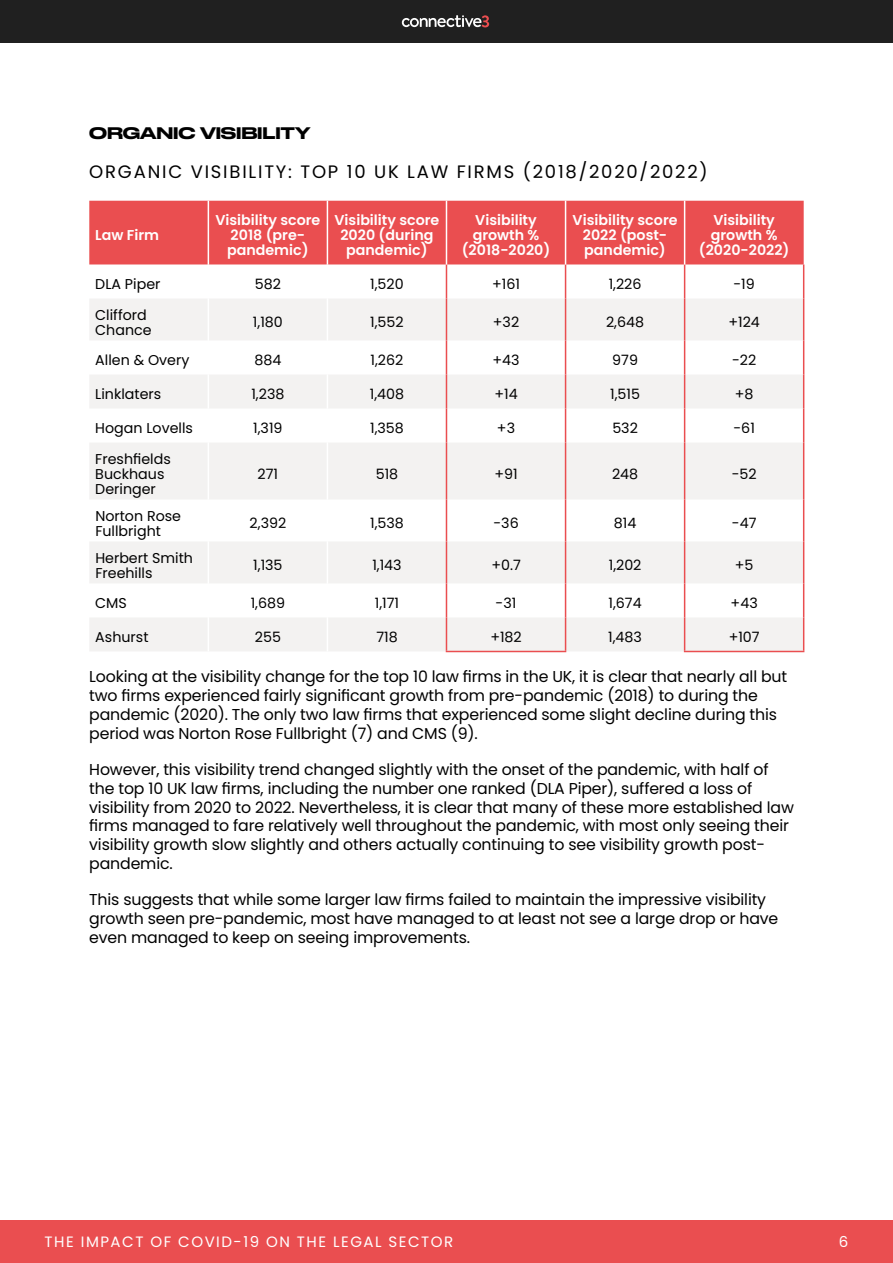
<style>
.page{position:relative;width:893px;height:1263px;background:#fff}
.page>*{position:absolute;margin:0;border:0;box-sizing:border-box;transform-origin:0 0}
.t1{font:18px "Poppins";letter-spacing:.1em;color:#000}
.t2{font:15.75px/18.9px "Poppins";letter-spacing:-.01em;color:#000}
.t3{font:500 15.75px "Druk Wide";letter-spacing:-.01em;color:#000}
.t4{font:15px "Poppins";letter-spacing:.1em;color:#fff}
.t5{font:14.25px/15px "Poppins";color:#000}
.t6{font:600 14.25px/15px "Poppins";color:#fff;text-align:center}
</style>
<div class="page">
<div style="left:0;top:1221px;width:893px;height:42px;background:#ea4e50"></div>
<div style="left:0;top:0;width:893px;height:42px;background:#202020"></div>
<svg style="left:402px;top:15px;width:87px;height:12px"></svg>
<div style="left:89px;top:201px;width:715px;height:63px;background:#ea4e50"></div>
<svg style="left:90px;top:298px;width:713px;height:353px;fill:#f3f2f1"></svg>
<hr style="left:446px;top:264px;width:1px;height:34px;background:#ea4e50">
<hr style="left:565px;top:264px;width:1px;height:34px;background:#ea4e50">
<hr style="left:446px;top:298px;width:1px;height:42px;background:#ea4e50">
<hr style="left:565px;top:298px;width:1px;height:42px;background:#ea4e50">
<hr style="left:446px;top:340px;width:1px;height:34px;background:#ea4e50">
<hr style="left:565px;top:340px;width:1px;height:34px;background:#ea4e50">
<hr style="left:446px;top:374px;width:1px;height:34px;background:#ea4e50">
<hr style="left:565px;top:374px;width:1px;height:34px;background:#ea4e50">
<hr style="left:446px;top:408px;width:1px;height:34px;background:#ea4e50">
<hr style="left:565px;top:408px;width:1px;height:34px;background:#ea4e50">
<hr style="left:446px;top:442px;width:1px;height:57px;background:#ea4e50">
<hr style="left:565px;top:442px;width:1px;height:57px;background:#ea4e50">
<hr style="left:446px;top:499px;width:1px;height:42px;background:#ea4e50">
<hr style="left:565px;top:499px;width:1px;height:42px;background:#ea4e50">
<hr style="left:446px;top:541px;width:1px;height:42px;background:#ea4e50">
<hr style="left:565px;top:541px;width:1px;height:42px;background:#ea4e50">
<hr style="left:446px;top:583px;width:1px;height:34px;background:#ea4e50">
<hr style="left:565px;top:583px;width:1px;height:34px;background:#ea4e50">
<hr style="left:446px;top:617px;width:1px;height:34px;background:#ea4e50">
<hr style="left:565px;top:617px;width:1px;height:34px;background:#ea4e50">
<hr style="left:446px;top:651px;width:120px;height:1px;background:#ea4e50">
<hr style="left:684px;top:264px;width:1px;height:34px;background:#ea4e50">
<hr style="left:803px;top:264px;width:1px;height:34px;background:#ea4e50">
<hr style="left:684px;top:298px;width:1px;height:42px;background:#ea4e50">
<hr style="left:803px;top:298px;width:1px;height:42px;background:#ea4e50">
<hr style="left:684px;top:340px;width:1px;height:34px;background:#ea4e50">
<hr style="left:803px;top:340px;width:1px;height:34px;background:#ea4e50">
<hr style="left:684px;top:374px;width:1px;height:34px;background:#ea4e50">
<hr style="left:803px;top:374px;width:1px;height:34px;background:#ea4e50">
<hr style="left:684px;top:408px;width:1px;height:34px;background:#ea4e50">
<hr style="left:803px;top:408px;width:1px;height:34px;background:#ea4e50">
<hr style="left:684px;top:442px;width:1px;height:57px;background:#ea4e50">
<hr style="left:803px;top:442px;width:1px;height:57px;background:#ea4e50">
<hr style="left:684px;top:499px;width:1px;height:42px;background:#ea4e50">
<hr style="left:803px;top:499px;width:1px;height:42px;background:#ea4e50">
<hr style="left:684px;top:541px;width:1px;height:42px;background:#ea4e50">
<hr style="left:803px;top:541px;width:1px;height:42px;background:#ea4e50">
<hr style="left:684px;top:583px;width:1px;height:34px;background:#ea4e50">
<hr style="left:803px;top:583px;width:1px;height:34px;background:#ea4e50">
<hr style="left:684px;top:617px;width:1px;height:34px;background:#ea4e50">
<hr style="left:803px;top:617px;width:1px;height:34px;background:#ea4e50">
<hr style="left:684px;top:651px;width:120px;height:1px;background:#ea4e50">
<hr style="left:208px;top:201px;width:1px;height:63px;background:#fff">
<hr style="left:327px;top:201px;width:1px;height:63px;background:#fff">
<hr style="left:208px;top:298px;width:1px;height:42px;background:#fff">
<hr style="left:327px;top:298px;width:1px;height:42px;background:#fff">
<hr style="left:208px;top:340px;width:1px;height:34px;background:#fff">
<hr style="left:327px;top:340px;width:1px;height:34px;background:#fff">
<hr style="left:208px;top:374px;width:1px;height:34px;background:#fff">
<hr style="left:327px;top:374px;width:1px;height:34px;background:#fff">
<hr style="left:208px;top:408px;width:1px;height:34px;background:#fff">
<hr style="left:327px;top:408px;width:1px;height:34px;background:#fff">
<hr style="left:208px;top:442px;width:1px;height:57px;background:#fff">
<hr style="left:327px;top:442px;width:1px;height:57px;background:#fff">
<hr style="left:208px;top:499px;width:1px;height:42px;background:#fff">
<hr style="left:327px;top:499px;width:1px;height:42px;background:#fff">
<hr style="left:208px;top:541px;width:1px;height:42px;background:#fff">
<hr style="left:327px;top:541px;width:1px;height:42px;background:#fff">
<hr style="left:208px;top:583px;width:1px;height:34px;background:#fff">
<hr style="left:327px;top:583px;width:1px;height:34px;background:#fff">
<hr style="left:208px;top:617px;width:1px;height:34px;background:#fff">
<hr style="left:327px;top:617px;width:1px;height:34px;background:#fff">
<hr style="left:446px;top:201px;width:1px;height:63px;background:#fff">
<hr style="left:565px;top:201px;width:1px;height:63px;background:#fff">
<hr style="left:684px;top:201px;width:1px;height:63px;background:#fff">
<p class="t3" style="left:89px;top:120px;width:223px">ORGANIC VISIBILITY</p>
<p class="t1" style="left:89px;top:161px;width:620px">ORGANIC VISIBILITY: TOP 10 UK LAW FIRMS (2018/2020/2022)</p>
<p class="t6" style="left:95px;top:228px;width:65px">Law Firm</p>
<p class="t6" style="left:215px;top:213px;width:106px">Visibility score<br>2018 (pre&shy;pandemic)</p>
<p class="t6" style="left:334px;top:213px;width:106px">Visibility score<br>2020 (during pandemic)</p>
<p class="t6" style="left:462px;top:213px;width:90px">Visibility growth % (2018-2020)</p>
<p class="t6" style="left:573px;top:213px;width:106px">Visibility score<br>2022 (post&shy;pandemic)</p>
<p class="t6" style="left:699px;top:213px;width:92px">Visibility growth % (2020-2022)</p>
<p class="t5" style="left:95px;top:277px;width:67px">DLA Piper</p>
<p class="t5" style="left:255px;top:277px;width:28px">582</p>
<p class="t5" style="left:370px;top:277px;width:35px">1,520</p>
<p class="t5" style="left:492px;top:277px;width:29px">+161</p>
<p class="t5" style="left:609px;top:277px;width:34px">1,226</p>
<p class="t5" style="left:733px;top:277px;width:23px">-19</p>
<p class="t5" style="left:95px;top:307px;width:58px">Clifford<br>Chance</p>
<p class="t5" style="left:253px;top:315px;width:31px">1,180</p>
<p class="t5" style="left:370px;top:315px;width:35px">1,552</p>
<p class="t5" style="left:493px;top:315px;width:28px">+32</p>
<p class="t5" style="left:606px;top:315px;width:40px">2,648</p>
<p class="t5" style="left:728px;top:315px;width:33px">+124</p>
<p class="t5" style="left:95px;top:353px;width:96px">Allen &amp; Overy</p>
<p class="t5" style="left:254px;top:353px;width:28px">884</p>
<p class="t5" style="left:371px;top:353px;width:34px">1,262</p>
<p class="t5" style="left:492px;top:353px;width:29px">+43</p>
<p class="t5" style="left:612px;top:353px;width:27px">979</p>
<p class="t5" style="left:732px;top:353px;width:26px">-22</p>
<p class="t5" style="left:95px;top:387px;width:68px">Linklaters</p>
<p class="t5" style="left:251px;top:387px;width:34px">1,238</p>
<p class="t5" style="left:370px;top:387px;width:36px">1,408</p>
<p class="t5" style="left:494px;top:387px;width:25px">+14</p>
<p class="t5" style="left:610px;top:387px;width:31px">1,515</p>
<p class="t5" style="left:735px;top:387px;width:20px">+8</p>
<p class="t5" style="left:95px;top:421px;width:99px">Hogan Lovells</p>
<p class="t5" style="left:253px;top:421px;width:31px">1,319</p>
<p class="t5" style="left:370px;top:421px;width:35px">1,358</p>
<p class="t5" style="left:497px;top:421px;width:20px">+3</p>
<p class="t5" style="left:612px;top:421px;width:27px">532</p>
<p class="t5" style="left:733px;top:421px;width:23px">-61</p>
<p class="t5" style="left:95px;top:451px;width:77px">Freshfields<br>Buckhaus<br>Deringer</p>
<p class="t5" style="left:258px;top:466px;width:22px">271</p>
<p class="t5" style="left:376px;top:466px;width:24px">518</p>
<p class="t5" style="left:494px;top:466px;width:25px">+91</p>
<p class="t5" style="left:612px;top:466px;width:28px">248</p>
<p class="t5" style="left:732px;top:466px;width:26px">-52</p>
<p class="t5" style="left:95px;top:508px;width:87px">Norton Rose<br>Fullbright</p>
<p class="t5" style="left:250px;top:516px;width:38px">2,392</p>
<p class="t5" style="left:370px;top:516px;width:35px">1,538</p>
<p class="t5" style="left:493px;top:516px;width:27px">-36</p>
<p class="t5" style="left:614px;top:516px;width:24px">814</p>
<p class="t5" style="left:732px;top:516px;width:26px">-47</p>
<p class="t5" style="left:95px;top:550px;width:99px">Herbert Smith<br>Freehills</p>
<p class="t5" style="left:253px;top:558px;width:31px">1,135</p>
<p class="t5" style="left:372px;top:558px;width:31px">1,143</p>
<p class="t5" style="left:491px;top:558px;width:31px">+0.7</p>
<p class="t5" style="left:609px;top:558px;width:34px">1,202</p>
<p class="t5" style="left:735px;top:558px;width:20px">+5</p>
<p class="t5" style="left:95px;top:596px;width:33px">CMS</p>
<p class="t5" style="left:251px;top:596px;width:36px">1,689</p>
<p class="t5" style="left:375px;top:596px;width:26px">1,171</p>
<p class="t5" style="left:496px;top:596px;width:22px">-31</p>
<p class="t5" style="left:608px;top:596px;width:35px">1,674</p>
<p class="t5" style="left:731px;top:596px;width:29px">+43</p>
<p class="t5" style="left:95px;top:630px;width:55px">Ashurst</p>
<p class="t5" style="left:255px;top:630px;width:28px">255</p>
<p class="t5" style="left:376px;top:630px;width:23px">718</p>
<p class="t5" style="left:490px;top:630px;width:33px">+182</p>
<p class="t5" style="left:608px;top:630px;width:35px">1,483</p>
<p class="t5" style="left:729px;top:630px;width:33px">+107</p>
<p class="t2" style="left:89px;top:667px;width:699px">Looking at the visibility change for the top 10 law firms in the UK, it is clear that nearly all but two firms experienced fairly significant growth from pre-pandemic (2018) to during the pandemic (2020). The only two law firms that experienced some slight decline during this period was Norton Rose Fullbright (7) and CMS (9).</p>
<p class="t2" style="left:89px;top:760px;width:706px">However, this visibility trend changed slightly with the onset of the pandemic, with half of the top 10 UK law firms, including the number one ranked (DLA Piper), suffered a loss of visibility from 2020 to 2022. Nevertheless, it is clear that many of these more established law firms managed to fare relatively well throughout the pandemic, with most only seeing their visibility growth slow slightly and others actually continuing to see visibility growth post&shy;pandemic.</p>
<p class="t2" style="left:89px;top:890px;width:690px">This suggests that while some larger law firms failed to maintain the impressive visibility growth seen pre-pandemic, most have managed to at least not see a large drop or have even managed to keep on seeing improvements.</p>
<p class="t4" style="left:45px;top:1233px;width:410px">THE IMPACT OF COVID-19 ON THE LEGAL SECTOR</p>
<p class="t4" style="left:839px;top:1233px;width:11px">6</p>
</div>
